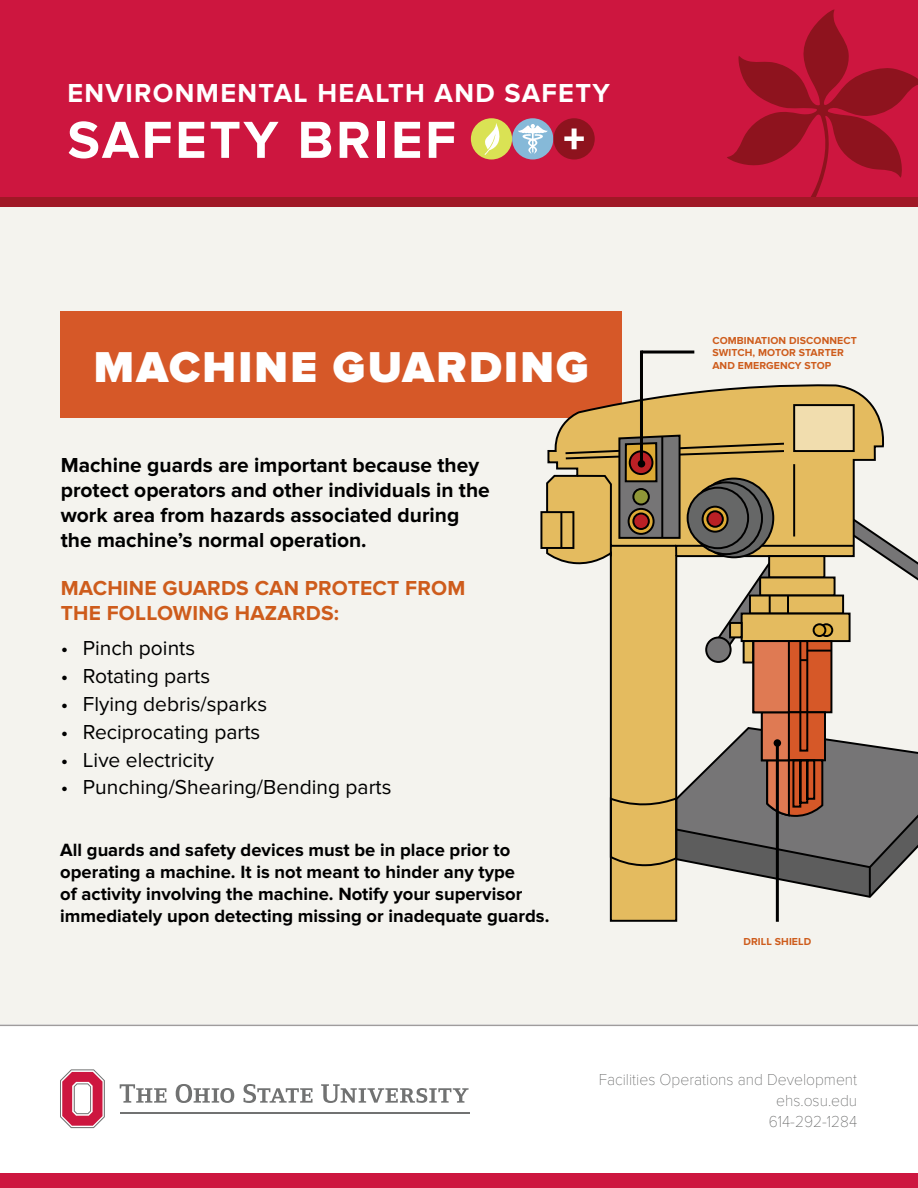
<style>
.page{position:relative;width:918px;height:1188px;background:#fff}
.page>*{position:absolute;margin:0;border:0;box-sizing:border-box;transform-origin:0 0}
.t1{font:700 54px "Proxima Nova";letter-spacing:.05em;color:#fff}
.t2{font:900 44.85px "Proxima Nova";letter-spacing:.05em;color:#fff}
.t3{font:700 27px "Proxima Nova";letter-spacing:.05em;color:#fff}
.t4{font:700 21px/25.2px "Proxima Nova";color:#000}
.t5{font:21px "Proxima Nova";color:#000}
.t6{font:700 21px/25.2px "Proxima Nova";letter-spacing:.01em;color:#ce5c1c}
.t7{font:700 18.45px/22px "Proxima Nova";color:#000}
.t8{font:100 16.5px/21px "Proxima Nova T";color:#606161;text-align:right;scale:.95 1}
.t9{font:700 10.5px/12.6px "Proxima Nova";letter-spacing:.01em;color:#ce5c1c}
</style>
<div class="page">
<div style="left:0;top:198px;width:918px;height:826px;background:#f4f3ee"></div>
<div style="left:0;top:0;width:918px;height:197px;background:#cd163f"></div>
<svg style="left:727px;top:9px;width:191px;height:188px"></svg>
<div style="left:0;top:197px;width:918px;height:10px;background:#a01826"></div>
<div style="left:512px;top:118px;width:41px;height:42px;background:#86b9d8;border-radius:50%"></div>
<div style="left:471px;top:118px;width:41px;height:42px;background:#dae254;border-radius:50%"></div>
<div style="left:553px;top:118px;width:42px;height:42px;background:#8e131e;border-radius:50%"></div>
<svg style="left:518px;top:124px;width:30px;height:30px"></svg>
<svg style="left:484px;top:123px;width:23px;height:32px"></svg>
<svg style="left:564px;top:129px;width:20px;height:20px"></svg>
<hr style="left:120px;top:1113px;width:350px;height:1px;background:#717272">
<svg style="left:60px;top:1069px;width:45px;height:59px"></svg>
<svg style="left:120px;top:1084px;width:46px;height:19px"></svg>
<svg style="left:176px;top:1084px;width:58px;height:19px"></svg>
<svg style="left:244px;top:1084px;width:69px;height:19px"></svg>
<svg style="left:321px;top:1084px;width:148px;height:19px"></svg>
<div style="left:0;top:1173px;width:918px;height:15px;background:#cd163f"></div>
<hr style="left:0;top:1025px;width:918px;height:1px;background:#9f9c9c">
<div style="left:61px;top:311px;width:561px;height:106px;background:#d65828"></div>
<svg style="left:545px;top:384px;width:339px;height:538px"></svg>
<div style="left:541px;top:512px;width:32px;height:36px;background:#e4bb5f"></div>
<div style="left:540px;top:511px;width:34px;height:38px;border:2px solid #000"></div>
<hr style="left:560px;top:512px;width:2px;height:36px;background:#000">
<svg style="left:563px;top:434px;width:355px;height:465px"></svg>
<div style="left:794px;top:405px;width:60px;height:46px;background:#f1ddae"></div>
<div style="left:793px;top:404px;width:62px;height:48px;border:2px solid #000"></div>
<hr style="left:776px;top:743px;width:3px;height:179px;background:#000">
<div style="left:774px;top:739px;width:7px;height:8px;background:#000;border-radius:50%"></div>
<hr style="left:640px;top:351px;width:3px;height:113px;background:#000">
<div style="left:638px;top:460px;width:7px;height:8px;background:#000;border-radius:50%"></div>
<hr style="left:641px;top:351px;width:53px;height:3px;background:#000">
<h3 class="t3" style="left:68px;top:78px;width:544px">ENVIRONMENTAL HEALTH AND SAFETY</h3>
<h1 class="t1" style="left:68px;top:109px;width:390px">SAFETY BRIEF</h1>
<h2 class="t2" style="left:94px;top:341px;width:496px">MACHINE GUARDING</h2>
<p class="t4" style="left:61px;top:452px;width:431px">Machine guards are important because they protect operators and other individuals in the work area from hazards associated during the machine’s normal operation.</p>
<p class="t6" style="left:61px;top:575px;width:406px">MACHINE GUARDS CAN PROTECT FROM<br>THE FOLLOWING HAZARDS:</p>
<p class="t5" style="left:61px;top:636px;width:136px">• Pinch points</p>
<p class="t5" style="left:61px;top:664px;width:151px">• Rotating parts</p>
<p class="t5" style="left:61px;top:692px;width:208px">• Flying debris/sparks</p>
<p class="t5" style="left:61px;top:720px;width:201px">• Reciprocating parts</p>
<p class="t5" style="left:61px;top:747px;width:155px">• Live electricity</p>
<p class="t5" style="left:61px;top:775px;width:332px">• Punching/Shearing/Bending parts</p>
<p class="t7" style="left:60px;top:839px;width:491px">All guards and safety devices must be in place prior to operating a machine. It is not meant to hinder any type<br>of activity involving the machine. Notify your supervisor immediately upon detecting missing or inadequate guards.</p>
<p class="t9" style="left:712px;top:334px;width:146px">COMBINATION DISCONNECT<br>SWITCH, MOTOR STARTER<br>AND EMERGENCY STOP</p>
<p class="t9" style="left:743px;top:936px;width:69px">DRILL SHIELD</p>
<p class="t8" style="left:599px;top:1069px;width:274px">Facilities Operations and Development ehs.osu.edu<br>614-292-1284</p>
</div>
